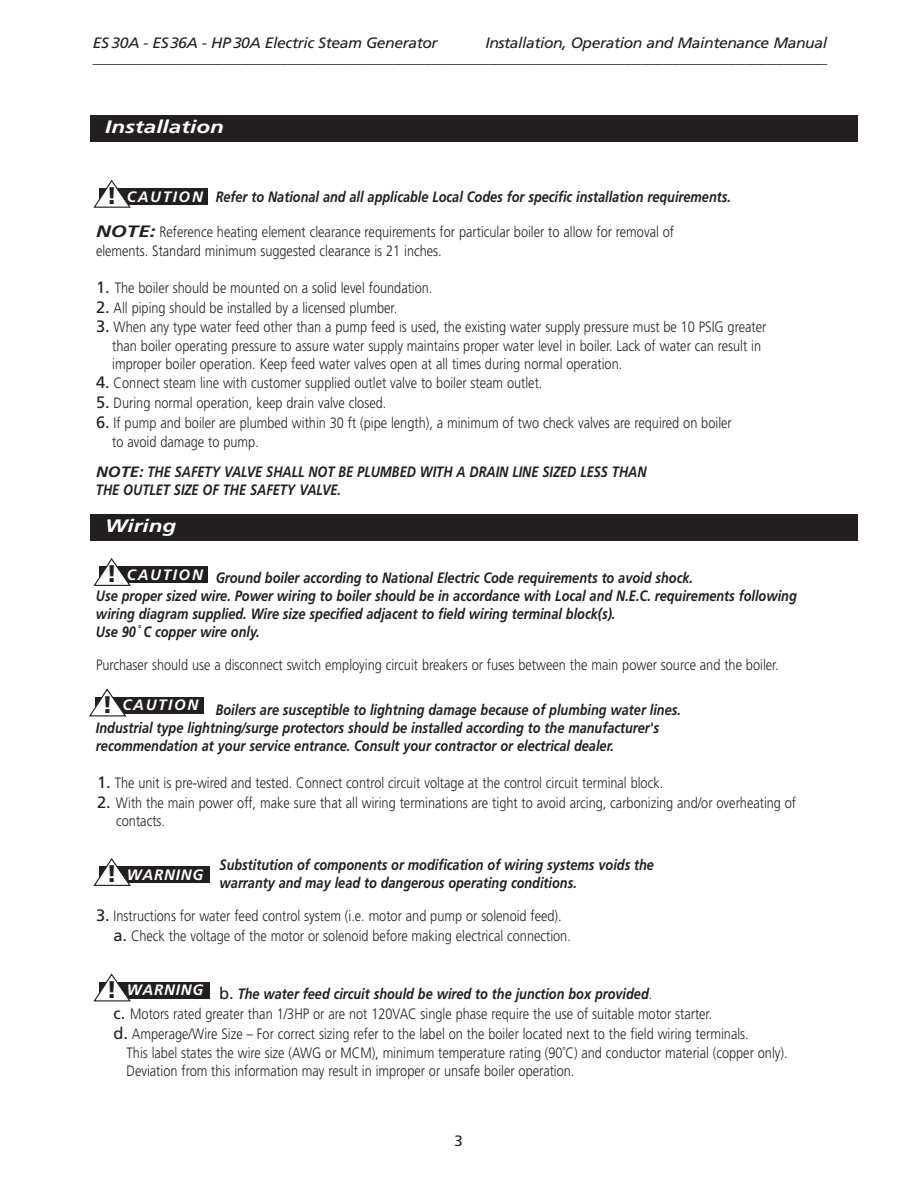
<style>
.page{position:relative;width:918px;height:1188px;background:#fff}
.page>*{position:absolute;margin:0;border:0;box-sizing:border-box;transform-origin:0 0}
.t1{font:italic 700 18px "Frutiger";color:#fff;scale:1.25 1}
.t2{font:300 15px/18.3px "Frutiger";color:#231f20;scale:.85 1}
.t3{font:italic 700 15px/18px "Frutiger";color:#231f20;scale:.85 1}
.t4{font:italic 15px/15px "Frutiger";letter-spacing:-.03em;color:#231f20;text-align:right;scale:1.05 1}
.t5{font:italic 700 15px/18px "Frutiger";color:#231f20;scale:1.1 1}
.t6{font:italic 700 15px "Frutiger";letter-spacing:.11em;color:#fff}
.t7{font:italic 700 15px "Frutiger";letter-spacing:.055em;color:#fff}
.t8{font:15px "Frutiger";color:#231f20}
.s1{font-weight:900;font-style:normal;font-size:24px;color:#231f20}
.s2{font-weight:700;font-style:italic;font-size:16.5px}
.s3{font-weight:400;font-size:16.5px}
.s4{font-weight:400;font-style:normal;font-size:16.5px}
.s5{font-weight:300;font-style:normal}
</style>
<div class="page">
<div style="left:90px;top:115px;width:767px;height:27px;background:#231f20"></div>
<div style="left:90px;top:514px;width:767px;height:27px;background:#231f20"></div>
<div style="left:99px;top:566px;width:109px;height:17px;background:#231f20"></div>
<svg style="left:93px;top:558px;width:38px;height:28px"></svg>
<div style="left:99px;top:188px;width:109px;height:17px;background:#231f20"></div>
<svg style="left:93px;top:180px;width:38px;height:28px"></svg>
<div style="left:95px;top:697px;width:109px;height:17px;background:#231f20"></div>
<svg style="left:89px;top:688px;width:37px;height:28px"></svg>
<div style="left:99px;top:866px;width:111px;height:17px;background:#231f20"></div>
<svg style="left:93px;top:858px;width:38px;height:28px"></svg>
<div style="left:99px;top:982px;width:111px;height:17px;background:#231f20"></div>
<svg style="left:93px;top:973px;width:38px;height:28px"></svg>
<p class="t4" style="left:93px;top:37px;width:701px">Installation, Operation and Maintenance Manual _____________________________________________________________________________</p>
<p class="t4" style="left:93px;top:37px;width:330px">ES 30A - ES36A - HP 30A Electric Steam Generator</p>
<p class="t1" style="left:105px;top:119px;width:97px">Installation</p>
<p class="t6" style="left:107px;top:191px;width:98px"><span class="s1">!</span> CAUTION</p>
<p class="t3" style="left:216px;top:189px;width:608px">Refer to National and all applicable Local Codes for specific installation requirements.</p>
<p class="t2" style="left:96px;top:224px;width:682px;line-height:18.8px"><span class="s2">NOTE:</span> Reference heating element clearance requirements for particular boiler to allow for removal of elements. Standard minimum suggested clearance is 21 inches.</p>
<p class="t2" style="left:96px;top:280px;width:397px"><span class="s3">1.</span> The boiler should be mounted on a solid level foundation.</p>
<p class="t2" style="left:96px;top:299px;width:356px"><span class="s3">2.</span> All piping should be installed by a licensed plumber.</p>
<p class="t2" style="left:112px;top:319px;width:771px;text-indent:-16px"><span class="s3">3.</span> When any type water feed other than a pump feed is used, the existing water supply pressure must be 10 PSIG greater than boiler operating pressure to assure water supply maintains proper water level in boiler. Lack of water can result in improper boiler operation. Keep feed water valves open at all times during normal operation.</p>
<p class="t2" style="left:96px;top:375px;width:527px"><span class="s3">4.</span> Connect steam line with customer supplied outlet valve to boiler steam outlet.</p>
<p class="t2" style="left:96px;top:395px;width:343px"><span class="s3">5.</span> During normal operation, keep drain valve closed.</p>
<p class="t2" style="left:112px;top:415px;width:730px;text-indent:-16px"><span class="s3">6.</span> If pump and boiler are plumbed within 30 ft (pipe length), a minimum of two check valves are required on boiler to avoid damage to pump.</p>
<p class="t5" style="left:96px;top:463px;width:502px">NOTE: THE SAFETY VALVE SHALL NOT BE PLUMBED WITH A DRAIN LINE SIZED LESS THAN<br>THE OUTLET SIZE OF THE SAFETY VALVE.</p>
<p class="t1" style="left:105px;top:519px;width:59px">Wiring</p>
<p class="t6" style="left:107px;top:569px;width:98px"><span class="s1">!</span> CAUTION</p>
<p class="t3" style="left:96px;top:570px;width:826px;text-indent:120px">Ground boiler according to National Electric Code requirements to avoid shock.<br>Use proper sized wire. Power wiring to boiler should be in accordance with Local and N.E.C. requirements following wiring diagram supplied. Wire size specified adjacent to field wiring terminal block(s).<br>Use 90˚ C copper wire only.</p>
<p class="t2" style="left:96px;top:657px;width:805px">Purchaser should use a disconnect switch employing circuit breakers or fuses between the main power source and the boiler.</p>
<p class="t3" style="left:96px;top:702px;width:690px;text-indent:120px">Boilers are susceptible to lightning damage because of plumbing water lines.<br>Industrial type lightning/surge protectors should be installed according to the manufacturer's recommendation at your service entrance. Consult your contractor or electrical dealer.</p>
<p class="t2" style="left:97px;top:775px;width:668px"><span class="s3">1.</span> The unit is pre-wired and tested. Connect control circuit voltage at the control circuit terminal block.</p>
<p class="t2" style="left:116px;top:794px;width:801px;text-indent:-19px"><span class="s3">2.</span> With the main power off, make sure that all wiring terminations are tight to avoid arcing, carbonizing and/or overheating of contacts.</p>
<p class="t3" style="left:220px;top:857px;width:513px">Substitution of components or modification of wiring systems voids the warranty and may lead to dangerous operating conditions.</p>
<p class="t2" style="left:113px;top:907px;width:540px;line-height:19.8px;text-indent:-17px"><span class="s3">3.</span> Instructions for water feed control system (i.e. motor and pump or solenoid feed). <span class="s3">a.</span> Check the voltage of the motor or solenoid before making electrical connection.</p>
<p class="t6" style="left:102px;top:699px;width:98px"><span class="s1">!</span> CAUTION</p>
<p class="t7" style="left:107px;top:869px;width:98px"><span class="s1">!</span> WARNING</p>
<p class="t7" style="left:107px;top:984px;width:98px"><span class="s1">!</span> WARNING</p>
<p class="t3" style="left:219px;top:986px;width:511px"><span class="s4">b.</span> The water feed circuit should be wired to the junction box provided<span class="s5">.</span></p>
<p class="t2" style="left:113px;top:1006px;width:706px"><span class="s3">c.</span> Motors rated greater than 1/3HP or are not 120VAC single phase require the use of suitable motor starter.</p>
<p class="t2" style="left:113px;top:1026px;width:749px"><span class="s3">d.</span> Amperage/Wire Size – For correct sizing refer to the label on the boiler located next to the field wiring terminals.</p>
<p class="t2" style="left:127px;top:1044px;width:779px">This label states the wire size (AWG or MCM), minimum temperature rating (90˚C) and conductor material (copper only).</p>
<p class="t2" style="left:127px;top:1062px;width:529px">Deviation from this information may result in improper or unsafe boiler operation.</p>
<p class="t8" style="left:454px;top:1135px;width:10px">3</p>
</div>
